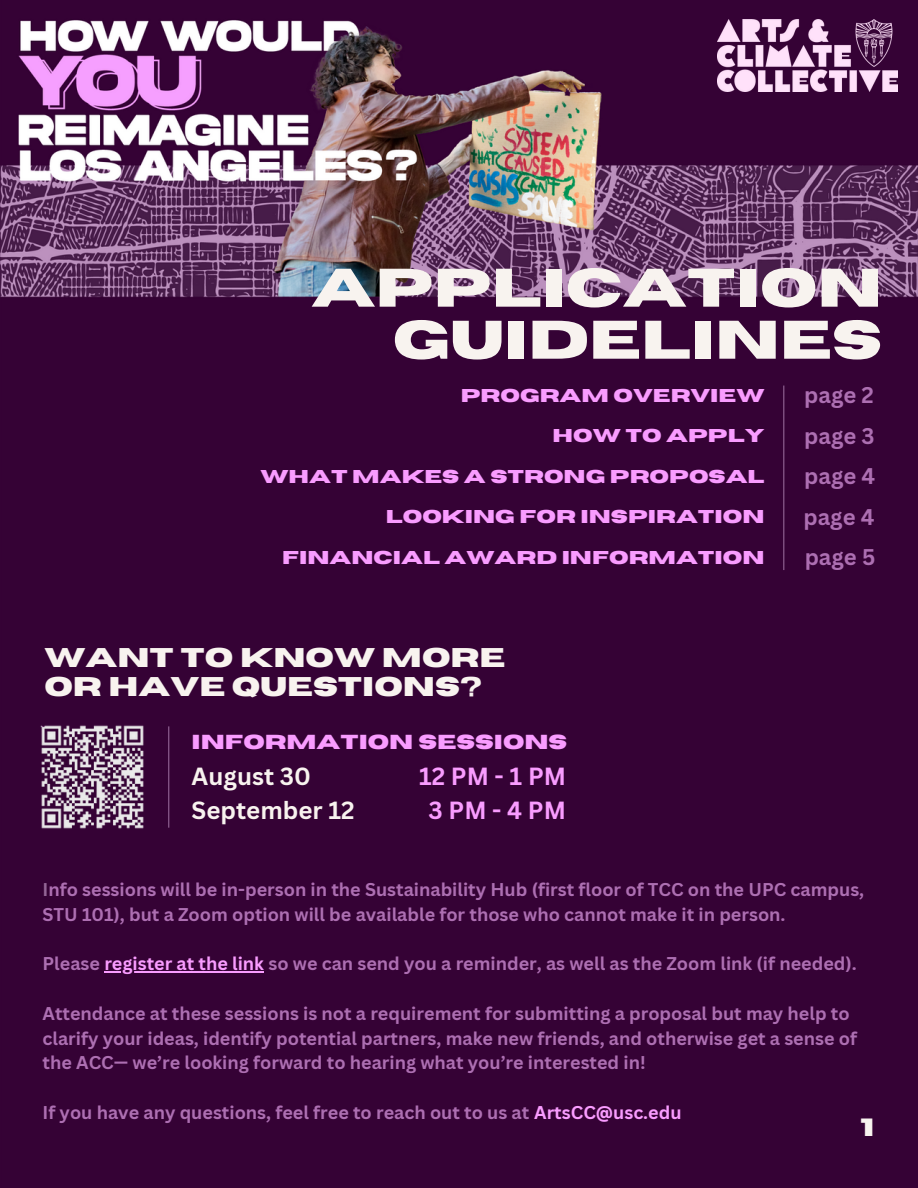
<style>
.page{position:relative;width:918px;height:1188px;background:#fff}
.page>*{position:absolute;margin:0;border:0;box-sizing:border-box;transform-origin:0 0}
.t1{font:700 54.15px "Horizon";color:#f8f3ef}
.t2{font:700 27px "Horizon";color:#f8f3ef}
.t3{font:700 24.9px "Horizon";color:#f8f3ef}
.t4{font:700 24.15px "Canva Sans";color:#f8f3ef}
.t5{font:700 24.15px "Canva Sans";color:#f99cff}
.t6{font:700 22.05px "Canva Sans";color:#ad6fb2}
.t7{font:700 20.25px "Horizon";color:#f99cff}
.t8{font:700 18.45px "Horizon";color:#f99cff}
.t9{font:700 18px/24.8px "Canva Sans";color:#ad6fb2}
.s1{color:#936696}
.s2{color:#f99cff}
</style>
<div class="page">
<img style="left:0;top:0;width:918px;height:1188px">
<img style="left:718px;top:20px;width:180px;height:72px">
<hr style="left:783px;top:386px;width:1px;height:184px;background:#936696">
<hr style="left:168px;top:726px;width:1px;height:102px;background:#936696">
<img style="left:24px;top:709px;width:136px;height:136px">
<hr style="left:104px;top:972px;width:160px;height:1px;background:#f99cff">
<p class="t1" style="left:311px;top:261px;width:572px">APPLICATION</p>
<p class="t1" style="left:393px;top:313px;width:491px">GUIDELINES</p>
<p class="t8" style="left:461px;top:386px;width:305px">PROGRAM OVERVIEW</p>
<p class="t6" style="left:804px;top:380px;width:71px">page 2</p>
<p class="t8" style="left:553px;top:427px;width:213px">HOW TO APPLY</p>
<p class="t6" style="left:804px;top:420px;width:72px">page 3</p>
<p class="t8" style="left:260px;top:467px;width:506px">WHAT MAKES A STRONG PROPOSAL</p>
<p class="t6" style="left:804px;top:461px;width:73px">page 4</p>
<p class="t8" style="left:386px;top:508px;width:380px">LOOKING FOR INSPIRATION</p>
<p class="t6" style="left:804px;top:501px;width:73px">page 4</p>
<p class="t8" style="left:282px;top:548px;width:484px">FINANCIAL AWARD INFORMATION</p>
<p class="t6" style="left:805px;top:542px;width:72px">page 5</p>
<p class="t2" style="left:44px;top:644px;width:463px">WANT TO KNOW MORE</p>
<p class="t2" style="left:44px;top:673px;width:439px">OR HAVE QUESTIONS?</p>
<p class="t7" style="left:192px;top:732px;width:377px">INFORMATION SESSIONS</p>
<p class="t4" style="left:192px;top:759px;width:121px">August 30</p>
<p class="t5" style="left:419px;top:759px;width:148px">12PM-1PM</p>
<p class="t4" style="left:192px;top:793px;width:164px">September 12</p>
<p class="t5" style="left:429px;top:793px;width:139px">3PM-4PM</p>
<p class="t9" style="left:43px;top:877px;width:823px"><span class="s1">I</span>nfo sessions will be in-person in the Sustainability Hub (first floor of TCC on the UPC campus,<br>STU 101), but a Zoom option will be available for those who cannot make it in person.</p>
<p class="t9" style="left:43px;top:951px;width:816px">Please <span class="s2">register at the link</span> so we can send you a reminder, as well as the Zoom link (if needed).</p>
<p class="t9" style="left:43px;top:1001px;width:816px">Attendance at these sessions is not a requirement for submitting a proposal but may help to clarify your ideas, identify potential partners, make new friends, and otherwise get a sense of the ACC— we’re looking forward to hearing what you’re interested in!</p>
<p class="t9" style="left:43px;top:1100px;width:641px">If you have any questions, feel free to reach out to us at <span class="s2">ArtsCC@usc.edu</span></p>
<p class="t3" style="left:861px;top:1115px;width:15px">1</p>
</div>
